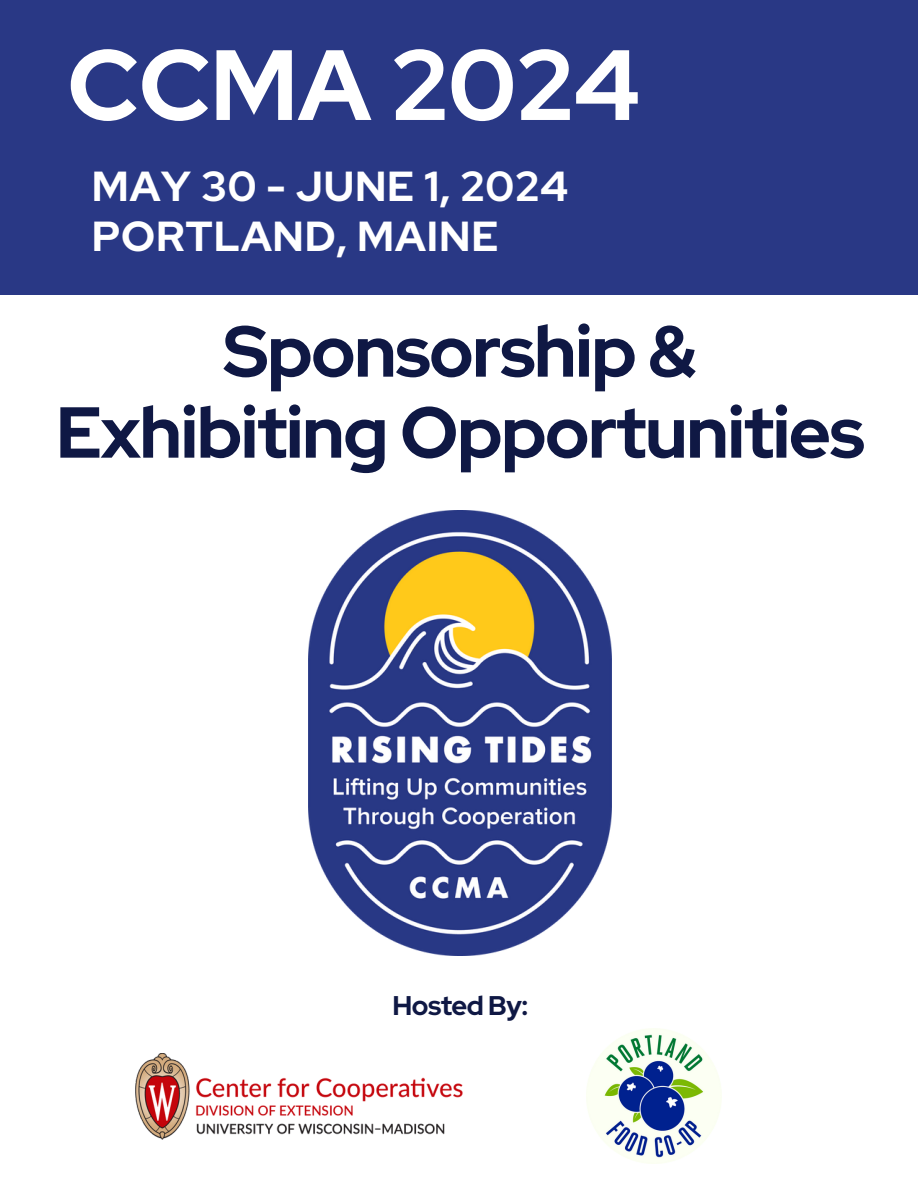
<style>
.page{position:relative;width:918px;height:1188px;background:#fff}
.page>*{position:absolute;margin:0;border:0;box-sizing:border-box;transform-origin:0 0}
.t1{font:700 99.6px "Red Hat Display";color:#fff}
.t2{font:700 72px/81px "Red Hat Display";letter-spacing:-.02em;color:#0f1844;text-align:center}
.t3{font:700 42px "Red Hat Display";letter-spacing:.02em;color:#fff}
.t4{font:700 27px "Red Hat Display";letter-spacing:-.02em;color:#0f1844}
</style>
<div class="page">
<div style="left:0;top:0;width:918px;height:295px;background:#293885"></div>
<img style="left:136px;top:1054px;width:327px;height:85px">
<img style="left:308px;top:510px;width:304px;height:446px">
<img style="left:587px;top:1029px;width:135px;height:135px">
<h3 class="t1" style="left:67px;top:19px;width:575px">CCMA 2024</h3>
<h3 class="t3" style="left:92px;top:158px;width:478px">MAY 30 - JUNE 1, 2024</h3>
<p class="t3" style="left:92px;top:208px;width:408px">PORTLAND, MAINE</p>
<h2 class="t2" style="left:56px;top:311px;width:811px">Sponsorship &amp;<br>Exhibiting Opportunities</h2>
<p class="t4" style="left:393px;top:987px;width:137px">Hosted By:</p>
</div>
